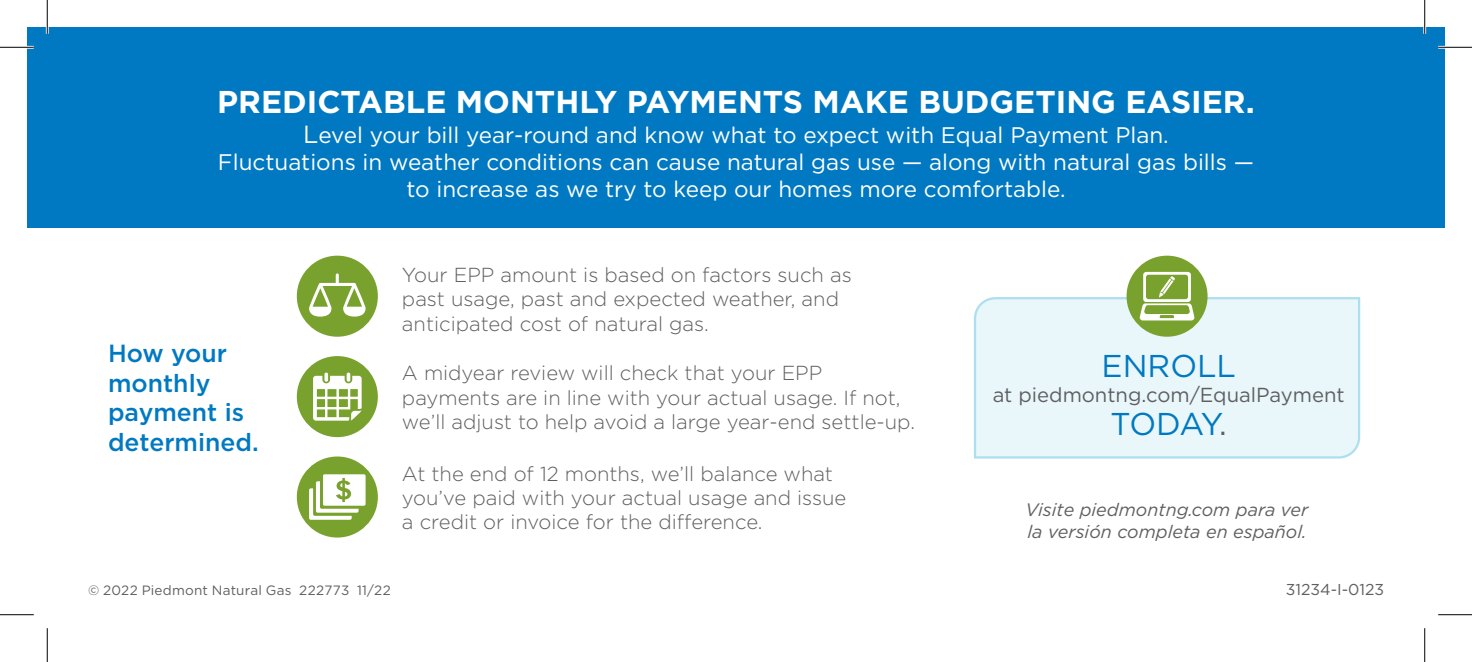
<style>
.page{position:relative;width:1472px;height:662px;background:#fff}
.page>*{position:absolute;margin:0;border:0;box-sizing:border-box;transform-origin:0 0}
.t1{font:700 31.5px "Gotham";color:#fff}
.t2{font:31.5px "Gotham";color:#0079c2}
.t3{font:500 24.75px/29.7px "Gotham";color:#0079c2}
.t4{font:22.5px/27px "Gotham";color:#fff;text-align:center}
.t5{font:300 20.25px/24.3px "Gotham";color:#5f5f62}
.t6{font:20.25px "Gotham";color:#5f5f62}
.t7{font:italic 18px/21.6px "Gotham";color:#5f5f62}
.t8{font:15.75px "Gotham";color:#5f5f62}
.red_subheads{font:13.5px "Gotham";letter-spacing:.015em;color:#5f5f62}
.s1{font-size:24.75px}
.s2{color:#5f5f62}
</style>
<div class="page">
<div style="left:27px;top:27px;width:1417px;height:200px;background:#0079c2"></div>
<div style="left:297px;top:255px;width:81px;height:81px;background:#78a22d;border-radius:50%"></div>
<svg style="left:309px;top:273px;width:57px;height:43px"></svg>
<div style="left:297px;top:456px;width:81px;height:81px;background:#78a22d;border-radius:50%"></div>
<svg style="left:309px;top:474px;width:56px;height:45px"></svg>
<div style="left:297px;top:356px;width:81px;height:81px;background:#78a22d;border-radius:50%"></div>
<svg style="left:313px;top:372px;width:49px;height:48px"></svg>
<div style="left:974px;top:296px;width:387px;height:163px;background:#e9f7fa"></div>
<div style="left:1126px;top:255px;width:81px;height:81px;background:#78a22d;border-radius:50%"></div>
<svg style="left:1139px;top:272px;width:55px;height:48px"></svg>
<hr style="left:0;top:46px;width:34px;height:3px;background:#fff">
<hr style="left:1438px;top:46px;width:34px;height:3px;background:#fff">
<hr style="left:46px;top:0;width:3px;height:34px;background:#fff">
<hr style="left:1423px;top:0;width:3px;height:34px;background:#fff">
<hr style="left:0;top:47px;width:34px;height:1px;background:#000">
<hr style="left:1438px;top:47px;width:34px;height:1px;background:#000">
<hr style="left:0;top:614px;width:34px;height:1px;background:#000">
<hr style="left:1438px;top:614px;width:34px;height:1px;background:#000">
<hr style="left:47px;top:0;width:1px;height:34px;background:#000">
<hr style="left:47px;top:628px;width:1px;height:34px;background:#000">
<hr style="left:1424px;top:0;width:1px;height:34px;background:#000">
<hr style="left:1424px;top:628px;width:1px;height:34px;background:#000">
<p class="t1" style="left:217px;top:81px;width:1039px">PREDICTABLE MONTHLY PAYMENTS MAKE BUDGETING EASIER.</p>
<p class="t4" style="left:218px;top:121px;width:1037px"><span class="s1">L</span>evel your bill year-round and know what to expect with Equal Payment Plan.<br>Fluctuations in weather conditions can cause natural gas use — along with natural gas bills — to increase as we try to keep our homes more comfortable.</p>
<p class="t5" style="left:402px;top:262px;width:451px">Your EPP amount is based on factors such as past usage, past and expected weather, and anticipated cost of natural gas.</p>
<p class="t3" style="left:108px;top:338px;width:152px">How your monthly payment is determined.</p>
<p class="t2" style="left:1101px;top:346px;width:136px">ENROLL</p>
<p class="t5" style="left:402px;top:360px;width:514px">A midyear review will check that your EPP payments are in line with your actual usage. If not, we’ll adjust to help avoid a large year-end settle-up.</p>
<p class="t5" style="left:402px;top:461px;width:446px">At the end of 12 months, we’ll balance what you’ve paid with your actual usage and issue a credit or invoice for the difference.</p>
<p class="t6" style="left:992px;top:381px;width:353px">at piedmontng.com/EqualPayment</p>
<p class="t2" style="left:1110px;top:404px;width:118px">TODAY<span class="s2">.</span></p>
<p class="t7" style="left:1025px;top:498px;width:284px">Visite piedmontng.com para ver la versión completa en español.</p>
<p class="red_subheads" style="left:88px;top:581px;width:304px">© 2022 Piedmont Natural Gas 222773 11/22</p>
<p class="t8" style="left:1285px;top:579px;width:100px">31234-I-0123</p>
</div>
